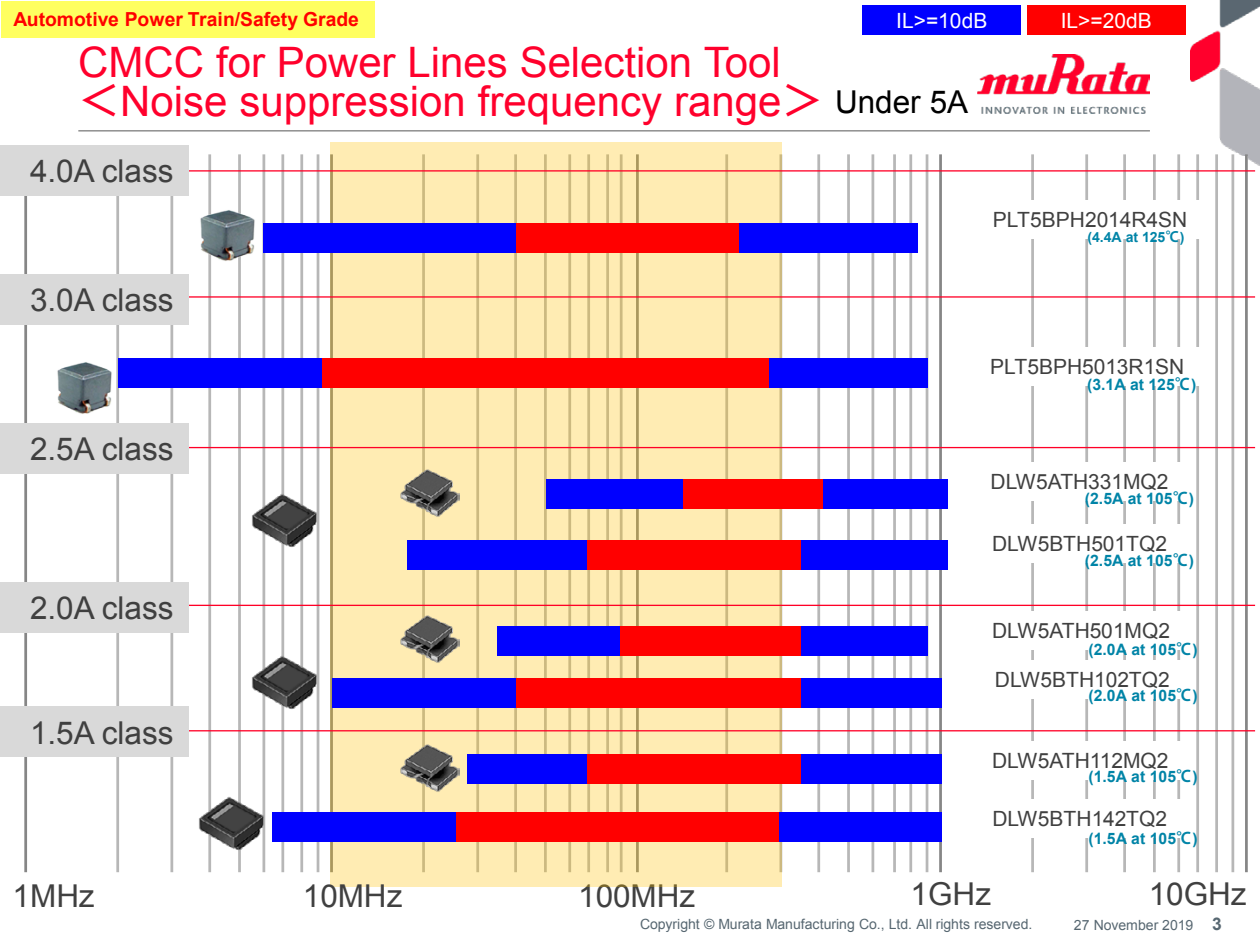
<style>
.page{position:relative;width:1260px;height:945px;background:#fff}
.page>*{position:absolute;margin:0;border:0;box-sizing:border-box;transform-origin:0 0}
.t1{font:42px/38.9px "Arial";color:#ff002c}
.t2{font:31.5px "Arial";color:#404040}
.t3{font:31.5px "Arial";color:#000}
.t4{font:21px "Arial";color:#404040}
.t5{font:21px "Arial";color:#fff}
.t6{font:700 19.25px "Arial";color:#f00}
.t7{font:700 17.5px "Arial";color:#576771}
.t8{font:700 15.75px "Arial";letter-spacing:.005em;color:#0084a7}
.t9{font:14px "Arial";letter-spacing:-.005em;color:#576771}
.t10{font:700 14px "Arial";letter-spacing:-.005em;color:#0084a7}
.s1{font-family:"Koz Go Pr 6 N";font-weight:500}
.s2{font-family:"Koz Go Pr 6 N"}
</style>
<div class="page">
<hr style="left:78px;top:130px;width:1072px;height:1px;background:#7f7f7f">
<img style="left:1190px;top:0;width:70px;height:172px">
<img style="left:978px;top:54px;width:172px;height:60px">
<div style="left:27px;top:156px;width:1221px;height:718px;background:#fff"></div>
<hr style="left:116px;top:154px;width:3px;height:718px;background:#b7b7b7">
<hr style="left:170px;top:154px;width:3px;height:718px;background:#b7b7b7">
<hr style="left:208px;top:154px;width:3px;height:718px;background:#b7b7b7">
<hr style="left:238px;top:154px;width:3px;height:718px;background:#b7b7b7">
<hr style="left:263px;top:154px;width:2px;height:718px;background:#b7b7b7">
<hr style="left:281px;top:154px;width:3px;height:718px;background:#b7b7b7">
<hr style="left:300px;top:154px;width:3px;height:718px;background:#b7b7b7">
<hr style="left:317px;top:154px;width:2px;height:718px;background:#b7b7b7">
<hr style="left:780px;top:154px;width:2px;height:718px;background:#b7b7b7">
<hr style="left:817px;top:154px;width:3px;height:718px;background:#b7b7b7">
<hr style="left:847px;top:154px;width:3px;height:718px;background:#b7b7b7">
<hr style="left:872px;top:154px;width:2px;height:718px;background:#b7b7b7">
<hr style="left:893px;top:154px;width:3px;height:718px;background:#b7b7b7">
<hr style="left:909px;top:154px;width:3px;height:718px;background:#b7b7b7">
<hr style="left:926px;top:154px;width:2px;height:718px;background:#b7b7b7">
<hr style="left:1031px;top:154px;width:3px;height:718px;background:#b7b7b7">
<hr style="left:1085px;top:154px;width:3px;height:718px;background:#b7b7b7">
<hr style="left:1123px;top:154px;width:3px;height:718px;background:#b7b7b7">
<hr style="left:1153px;top:154px;width:3px;height:718px;background:#b7b7b7">
<hr style="left:1177px;top:154px;width:3px;height:718px;background:#b7b7b7">
<hr style="left:1196px;top:154px;width:3px;height:718px;background:#b7b7b7">
<hr style="left:1215px;top:154px;width:3px;height:718px;background:#b7b7b7">
<hr style="left:1232px;top:154px;width:2px;height:718px;background:#b7b7b7">
<hr style="left:24px;top:154px;width:3px;height:718px;background:#868686">
<hr style="left:939px;top:154px;width:3px;height:718px;background:#868686">
<hr style="left:1245px;top:154px;width:3px;height:718px;background:#868686">
<div style="left:977px;top:347px;width:227px;height:39px;background:#fff"></div>
<div style="left:980px;top:200px;width:227px;height:38px;background:#fff"></div>
<div style="left:1027px;top:6px;width:159px;height:29px;background:#f00"></div>
<svg style="left:330px;top:142px;width:451px;height:745px;fill:#ffecb3"></svg>
<img style="left:200px;top:208px;width:55px;height:55px">
<img style="left:57px;top:362px;width:55px;height:52px">
<div style="left:982px;top:660px;width:202px;height:38px;background:#fff"></div>
<div style="left:263px;top:223px;width:655px;height:30px;background:#00f"></div>
<div style="left:862px;top:6px;width:159px;height:29px;background:#00f"></div>
<div style="left:1px;top:1px;width:374px;height:36px;background:#ffff60"></div>
<div style="left:980px;top:799px;width:201px;height:39px;background:#fff"></div>
<div style="left:979px;top:741px;width:203px;height:38px;background:#fff"></div>
<div style="left:979px;top:612px;width:205px;height:38px;background:#fff"></div>
<div style="left:979px;top:525px;width:202px;height:38px;background:#fff"></div>
<div style="left:978px;top:462px;width:204px;height:38px;background:#fff"></div>
<img style="left:252px;top:652px;width:68px;height:60px">
<div style="left:516px;top:223px;width:223px;height:30px;background:#f00"></div>
<div style="left:273px;top:812px;width:669px;height:30px;background:#00f"></div>
<div style="left:456px;top:812px;width:323px;height:30px;background:#f00"></div>
<div style="left:467px;top:754px;width:475px;height:30px;background:#00f"></div>
<div style="left:588px;top:754px;width:213px;height:30px;background:#f00"></div>
<div style="left:332px;top:678px;width:610px;height:30px;background:#00f"></div>
<div style="left:516px;top:678px;width:285px;height:30px;background:#f00"></div>
<div style="left:497px;top:626px;width:431px;height:30px;background:#00f"></div>
<div style="left:620px;top:626px;width:181px;height:30px;background:#f00"></div>
<div style="left:407px;top:540px;width:541px;height:30px;background:#00f"></div>
<div style="left:588px;top:540px;width:213px;height:29px;background:#f00"></div>
<div style="left:546px;top:479px;width:402px;height:30px;background:#00f"></div>
<div style="left:683px;top:479px;width:140px;height:30px;background:#f00"></div>
<div style="left:118px;top:358px;width:810px;height:30px;background:#00f"></div>
<div style="left:322px;top:358px;width:447px;height:30px;background:#f00"></div>
<img style="left:199px;top:793px;width:67px;height:60px">
<img style="left:252px;top:490px;width:68px;height:60px">
<hr style="left:5px;top:605px;width:1250px;height:1px;background:#ff0027">
<hr style="left:5px;top:447px;width:1250px;height:1px;background:#ff0027">
<hr style="left:5px;top:296px;width:1250px;height:2px;background:#ff0027">
<hr style="left:5px;top:170px;width:1250px;height:2px;background:#ff0027">
<img style="left:400px;top:745px;width:60px;height:48px">
<img style="left:400px;top:616px;width:60px;height:48px">
<img style="left:400px;top:470px;width:60px;height:48px">
<div style="left:0;top:145px;width:188px;height:51px;background:#d9d9d9"></div>
<div style="left:0;top:274px;width:188px;height:51px;background:#d9d9d9"></div>
<div style="left:0;top:582px;width:188px;height:51px;background:#d9d9d9"></div>
<div style="left:0;top:423px;width:188px;height:51px;background:#d9d9d9"></div>
<hr style="left:5px;top:730px;width:1250px;height:1px;background:#ff0027">
<div style="left:0;top:707px;width:188px;height:50px;background:#d9d9d9"></div>
<p class="t6" style="left:14px;top:7px;width:347px">Automotive Power Train/Safety Grade</p>
<h1 class="t1" style="left:78px;top:43px;width:747px">CMCC for Power Lines Selection Tool<span class="s1">＜</span>Noise suppression frequency range<span class="s1">&lt;</span></h1>
<h2 class="t2" style="left:30px;top:150px;width:145px">4.0A class</h2>
<h2 class="t2" style="left:30px;top:279px;width:145px">3.0A class</h2>
<p class="t5" style="left:896px;top:7px;width:93px">IL&gt;=10dB</p>
<h2 class="t3" style="left:835px;top:82px;width:134px">Under A5</h2>
<p class="t5" style="left:1061px;top:7px;width:93px">IL&gt;=20dB</p>
<p class="t4" style="left:993px;top:206px;width:196px">PLT5BPH2014R4SN</p>
<p class="t10" style="left:1088px;top:228px;width:99px">(4.4A at 125<span class="s2">°C</span>(</p>
<h2 class="t2" style="left:30px;top:428px;width:145px">2.5A class</h2>
<h2 class="t2" style="left:30px;top:587px;width:145px">2.0A class</h2>
<h2 class="t2" style="left:30px;top:712px;width:145px">1.5A class</h2>
<h2 class="t2" style="left:13px;top:875px;width:84px">1MHz</h2>
<h2 class="t2" style="left:303px;top:875px;width:101px">10MHz</h2>
<h2 class="t2" style="left:578px;top:875px;width:118px">100MHz</h2>
<p class="t4" style="left:990px;top:353px;width:196px">PLT5BPH5013R1SN</p>
<p class="t8" style="left:1087px;top:374px;width:111px">(3.1A at 125<span class="s2">°C</span>(</p>
<p class="t4" style="left:991px;top:468px;width:179px">DLW5ATH331MQ2</p>
<p class="t8" style="left:1085px;top:488px;width:111px">(2.5A at 105<span class="s2">°C</span>(</p>
<p class="t4" style="left:992px;top:530px;width:176px">DLW5BTH501TQ2</p>
<p class="t8" style="left:1085px;top:550px;width:111px">(2.5A at 105<span class="s2">°C</span>(</p>
<p class="t4" style="left:992px;top:617px;width:179px">DLW5ATH501MQ2</p>
<p class="t8" style="left:1089px;top:639px;width:111px">(2.0A at 105<span class="s2">°C</span>(</p>
<p class="t4" style="left:995px;top:666px;width:176px">DLW5BTH102TQ2</p>
<p class="t8" style="left:1089px;top:685px;width:111px">(2.0A at 105<span class="s2">°C</span>(</p>
<p class="t4" style="left:992px;top:747px;width:178px">DLW5ATH112MQ2</p>
<p class="t8" style="left:1088px;top:766px;width:111px">(1.5A at 105<span class="s2">°C</span>(</p>
<p class="t4" style="left:992px;top:805px;width:176px">DLW5BTH142TQ2</p>
<h2 class="t2" style="left:911px;top:874px;width:82px">1GHz</h2>
<p class="t8" style="left:1088px;top:828px;width:111px">(1.5A at 105<span class="s2">°C</span>(</p>
<h2 class="t2" style="left:1149px;top:874px;width:99px">10GHz</h2>
<p class="t9" style="left:640px;top:915px;width:394px">Copyright © Murata Manufacturing Co., Ltd. All rights reserved.</p>
<p class="t9" style="left:1074px;top:916px;width:121px">27 November 2019</p>
<p class="t7" style="left:1212px;top:912px;width:11px">3</p>
</div>
